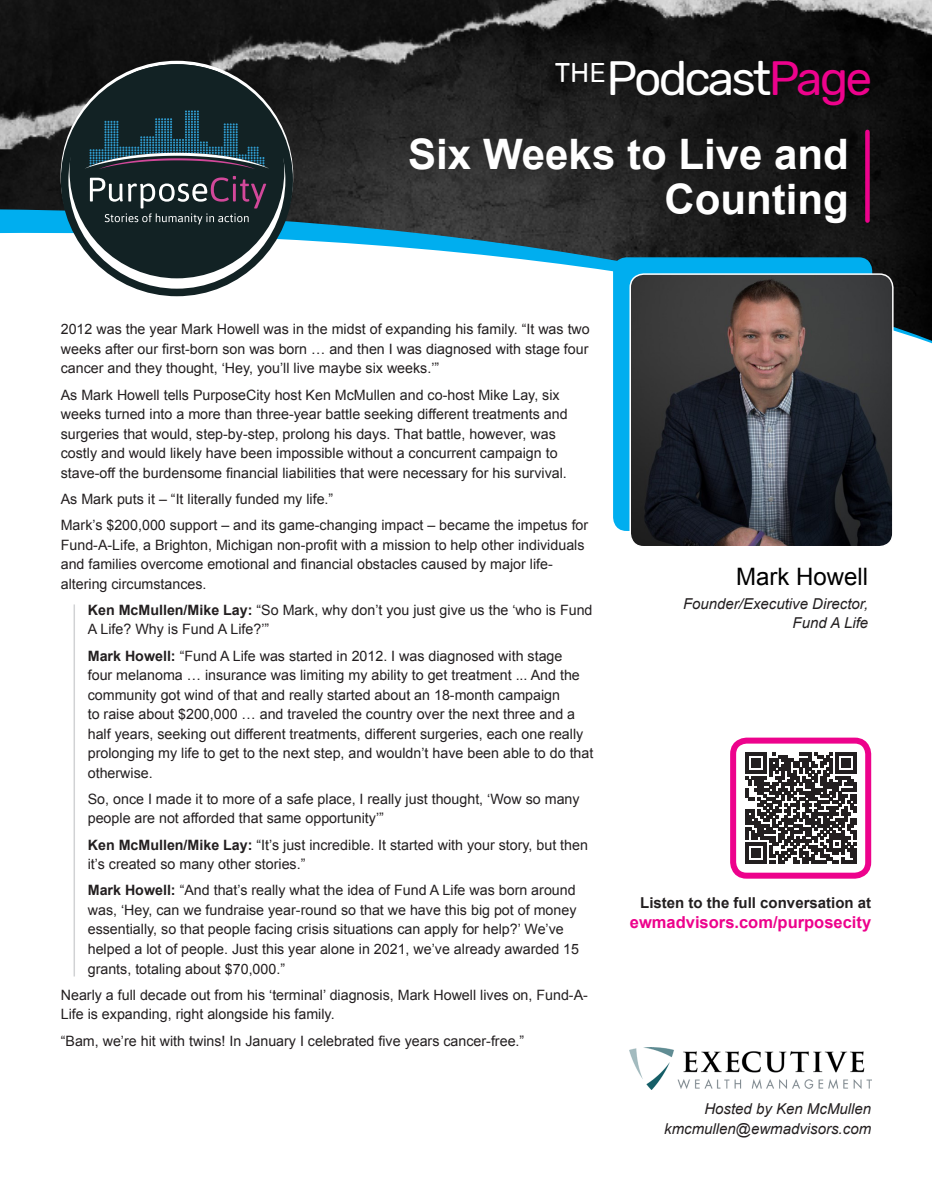
<style>
.page{position:relative;width:932px;height:1202px;background:#fff}
.page>*{position:absolute;margin:0;border:0;box-sizing:border-box;transform-origin:0 0}
.t1{font:48px "Rubik";letter-spacing:-.06em;color:#fff}
.t2{font:700 42px/45px "Arial";color:#fff;text-align:right}
.t3{font:27px "Rubik";color:#fff}
.t4{font:24px "Arial";color:#000}
.t5{font:700 16.5px "Arial";color:#ed028c}
.t6{font:italic 15px/20.2px "Arial";color:#231f20;text-align:right}
.t7{font:700 15px "Arial";color:#231f20}
.Conversation_Block{font:14.25px/19.5px "Arial";color:#231f20}
.s1{color:#ed028c}
.s2{font-weight:700}
</style>
<div class="page">
<img style="left:0;top:0;width:932px;height:209px">
<svg style="left:0;top:209px;width:932px;height:19px;background:#23353c"></svg>
<svg style="left:0;top:228px;width:932px;height:116px"></svg>
<svg style="left:61px;top:64px;width:232px;height:232px;fill:#122224"></svg>
<svg style="left:90px;top:176px;width:176px;height:48px;background:#3b4247"></svg>
<svg style="left:85px;top:110px;width:184px;height:59px;background:#233c47"></svg>
<svg style="left:865px;top:132px;width:4px;height:89px"></svg>
<img style="left:629px;top:1047px;width:242px;height:42px">
<div style="left:613px;top:257px;width:259px;height:274px;background:#00aeef;border-radius:14px"></div>
<svg style="left:745px;top:752px;width:111px;height:111px"></svg>
<hr style="left:853px;top:848px;width:3px;height:15px;background:#231f20">
<div style="left:730px;top:737px;width:141px;height:141px;border:6px solid #ed028c;border-radius:14px"></div>
<hr style="left:74px;top:604px;width:1px;height:372px;background:#d1d2d4">
<img style="left:632px;top:274px;width:260px;height:270px">
<div style="left:629px;top:273px;width:264px;height:274px;border:2px solid #fff;border-radius:14px"></div>
<h1 class="t1" style="left:606px;top:51px;width:267px">Podcast<span class="s1">Page</span></h1>
<h3 class="t3" style="left:554px;top:57px;width:53px">THE</h3>
<p class="t2" style="left:408px;top:133px;width:442px">Six Weeks to Live and<br>Counting</p>
<p class="Conversation_Block" style="left:61px;top:320px;width:530px;text-align:justify">2012 was the year Mark Howell was in the midst of expanding his family. “It was two weeks after our first-born son was born … and then I was diagnosed with stage four cancer and they thought, ‘Hey, you’ll live maybe six weeks.’”</p>
<p class="Conversation_Block" style="left:61px;top:385px;width:508px">As Mark Howell tells PurposeCity host Ken McMullen and co-host Mike Lay, six weeks turned into a more than three-year battle seeking different treatments and surgeries that would, step-by-step, prolong his days. That battle, however, was costly and would likely have been impossible without a concurrent campaign to stave-off the burdensome financial liabilities that were necessary for his survival.</p>
<p class="Conversation_Block" style="left:61px;top:489px;width:274px">As Mark puts it – “It literally funded my life.”</p>
<p class="Conversation_Block" style="left:61px;top:515px;width:529px">Mark’s $200,000 support – and its game-changing impact – became the impetus for Fund-A-Life, a Brighton, Michigan non-profit with a mission to help other individuals and families overcome emotional and financial obstacles caused by major life&shy;altering circumstances.</p>
<p class="Conversation_Block" style="left:88px;top:600px;width:506px"><span class="s2">Ken McMullen/Mike Lay:</span> “So Mark, why don’t you just give us the ‘who is Fund<br>A Life? Why is Fund A Life?’”</p>
<p class="Conversation_Block" style="left:88px;top:646px;width:507px"><span class="s2">Mark Howell:</span> “Fund A Life was started in 2012. I was diagnosed with stage<br>four melanoma … insurance was limiting my ability to get treatment ... And the community got wind of that and really started about an 18-month campaign<br>to raise about $200,000 … and traveled the country over the next three and a half years, seeking out different treatments, different surgeries, each one really prolonging my life to get to the next step, and wouldn’t have been able to do that otherwise.</p>
<p class="Conversation_Block" style="left:88px;top:789px;width:493px">So, once I made it to more of a safe place, I really just thought, ‘Wow so many people are not afforded that same opportunity’”</p>
<p class="Conversation_Block" style="left:88px;top:835px;width:501px"><span class="s2">Ken McMullen/Mike Lay:</span> “It’s just incredible. It started with your story, but then it’s created so many other stories.”</p>
<p class="Conversation_Block" style="left:88px;top:881px;width:493px"><span class="s2">Mark Howell:</span> “And that’s really what the idea of Fund A Life was born around was, ‘Hey, can we fundraise year-round so that we have this big pot of money essentially, so that people facing crisis situations can apply for help?’ We’ve helped a lot of people. Just this year alone in 2021, we’ve already awarded 15 grants, totaling about $70,000.”</p>
<p class="Conversation_Block" style="left:61px;top:985px;width:528px">Nearly a full decade out from his ‘terminal’ diagnosis, Mark Howell lives on, Fund-A-<br>Life is expanding, right alongside his family.</p>
<p class="Conversation_Block" style="left:61px;top:1031px;width:465px">“Bam, we’re hit with twins! In January I celebrated five years cancer-free.”</p>
<p class="t4" style="left:736px;top:561px;width:133px">Mark Howell</p>
<p class="t6" style="left:683px;top:594px;width:187px;line-height:19.5px">Founder/Executive Director,<br>Fund A Life</p>
<p class="t7" style="left:640px;top:893px;width:232px">Listen to the full conversation at</p>
<p class="t5" style="left:630px;top:911px;width:243px">ewmadvisors.com/purposecity</p>
<p class="t6" style="left:664px;top:1098px;width:208px">Hosted by Ken McMullen kmcmullen@ewmadvisors.com</p>
</div>
